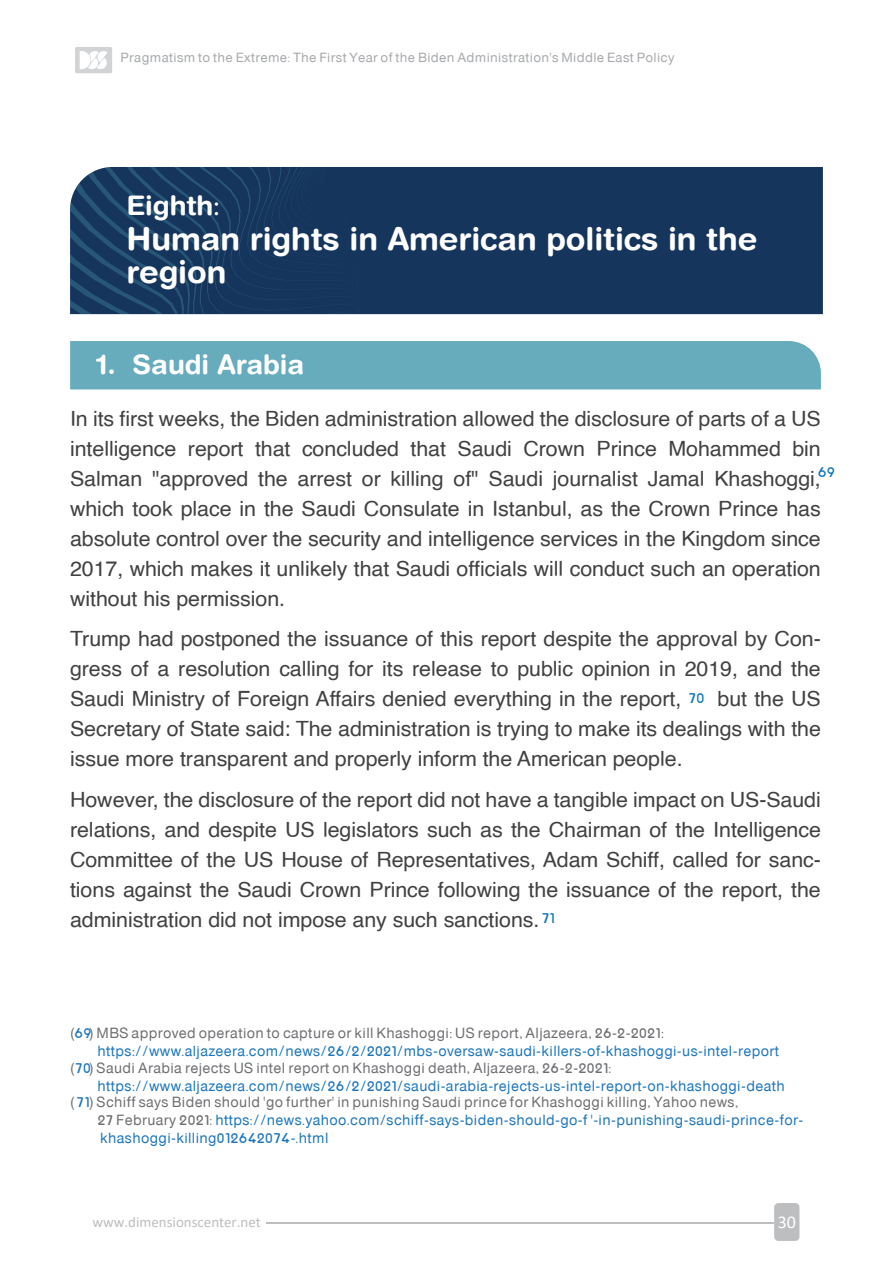
<style>
.page{position:relative;width:893px;height:1263px;background:#fff}
.page>*{position:absolute;margin:0;border:0;box-sizing:border-box;transform-origin:0 0}
.t1{font:700 31.5px/33px "Helvetica Rounded";letter-spacing:-.005em;color:#fff}
.t2{font:700 27px "Helvetica Rounded";letter-spacing:-.005em;color:#fff}
.t3{font:21px/30px "Helvetica";letter-spacing:-.005em;color:#414042;text-align:justify}
.t4{font:18px "Calibri";color:#fff}
.t5{font:15px/18px "be IN Normal";letter-spacing:.025em;color:#1c75bc}
.t6{font:15px "be IN Normal";letter-spacing:.025em;color:#6d6e71}
.t7{font:15px "Calibri";color:#bcbec0}
.t8{font:15px "be IN Normal";color:#0b74b8}
.t9{font:13.5px "be IN Normal";letter-spacing:.025em;color:#a7a9ac}
.s1{font-family:"Myriad Pro";font-weight:400}
.s2{color:#6d6e71}
</style>
<div class="page">
<div style="left:70px;top:167px;width:753px;height:147px;background:#15355c"></div>
<div style="left:70px;top:341px;width:751px;height:48px;background:#67acbc"></div>
<div style="left:774px;top:1203px;width:25px;height:38px;background:#bcbec0;border-radius:4px"></div>
<hr style="left:266px;top:1222px;width:508px;height:2px;background:#bcbec0">
<div style="left:75px;top:47px;width:37px;height:26px;background:#d1d3d4;border-radius:2px"></div>
<svg style="left:80px;top:51px;width:28px;height:18px"></svg>
<p class="t9" style="left:121px;top:50px;width:555px">Pragmatism to the Extreme: The First Year of the Biden Administration's Middle East Policy</p>
<p class="t2" style="left:126px;top:188px;width:94px">Eighth<span class="s1">:</span></p>
<h1 class="t1" style="left:126px;top:222px;width:632px">Human rights in American politics in the region</h1>
<p class="t2" style="left:96px;top:348px;width:209px">1. Saudi Arabia</p>
<p class="t3" style="left:70px;top:404px;width:752px">In its first weeks, the Biden administration allowed the disclosure of parts of a US intelligence report that concluded that Saudi Crown Prince Mohammed bin Salman "approved the arrest or killing of" Saudi journalist Jamal Khashoggi, which took place in the Saudi Consulate in Istanbul, as the Crown Prince has absolute control over the security and intelligence services in the Kingdom since 2017, which makes it unlikely that Saudi officials will conduct such an operation without his permission.</p>
<p class="t3" style="left:70px;top:625px;width:752px">Trump had postponed the issuance of this report despite the approval by Con&shy;gress of a resolution calling for its release to public opinion in 2019, and the Saudi Ministry of Foreign Affairs denied everything in the report,</p>
<p class="t8" style="left:818px;top:463px;width:19px">٦٩</p>
<p class="t3" style="left:70px;top:685px;width:752px;text-indent:647px">but the US Secretary of State said: The administration is trying to make its dealings with the issue more transparent and properly inform the American people.</p>
<p class="t3" style="left:70px;top:785px;width:752px">However, the disclosure of the report did not have a tangible impact on US-Saudi relations, and despite US legislators such as the Chairman of the Intelligence Committee of the US House of Representatives, Adam Schiff, called for sanc&shy;tions against the Saudi Crown Prince following the issuance of the report, the administration did not impose any such sanctions.</p>
<p class="t8" style="left:688px;top:689px;width:17px">٧٠</p>
<p class="t8" style="left:542px;top:908px;width:15px">٧١</p>
<p class="t6" style="left:71px;top:1024px;width:595px">( ) MBS approved operation to capture or kill Khashoggi: US report, Aljazeera, ٢٦-٢-٢٠٢١:</p>
<p class="t5" style="left:97px;top:1042px;width:683px">https://www.aljazeera.com/news/٢٦/٢/٢٠٢١/mbs-oversaw-saudi-killers-of-khashoggi-us-intel-report</p>
<p class="t5" style="left:75px;top:1024px;width:18px">٦٩</p>
<p class="t6" style="left:71px;top:1059px;width:542px">( ) Saudi Arabia rejects US intel report on Khashoggi death, Aljazeera, ٢٦-٢-٢٠٢١:</p>
<p class="t5" style="left:97px;top:1076px;width:689px">https://www.aljazeera.com/news/٢٦/٢/٢٠٢١/saudi-arabia-rejects-us-intel-report-on-khashoggi-death</p>
<p class="t5" style="left:75px;top:1058px;width:17px">٧٠</p>
<p class="t5" style="left:97px;top:1093px;width:707px;text-indent:-27px"><span class="s2">( ) Schiff says Biden should 'go further' in punishing Saudi prince for Khashoggi killing, Yahoo news,<br>٢٧ February ٢٠٢١:</span> https://news.yahoo.com/schiff-says-biden-should-go-f '-in-punishing-saudi-prince-for&shy;khashoggi-killing٠١٢٦٤٢٠٧٤-.html</p>
<p class="t5" style="left:77px;top:1093px;width:14px">٧١</p>
<p class="t7" style="left:92px;top:1211px;width:170px">www.dimensionscenter.net</p>
<p class="t4" style="left:778px;top:1209px;width:20px">30</p>
</div>
